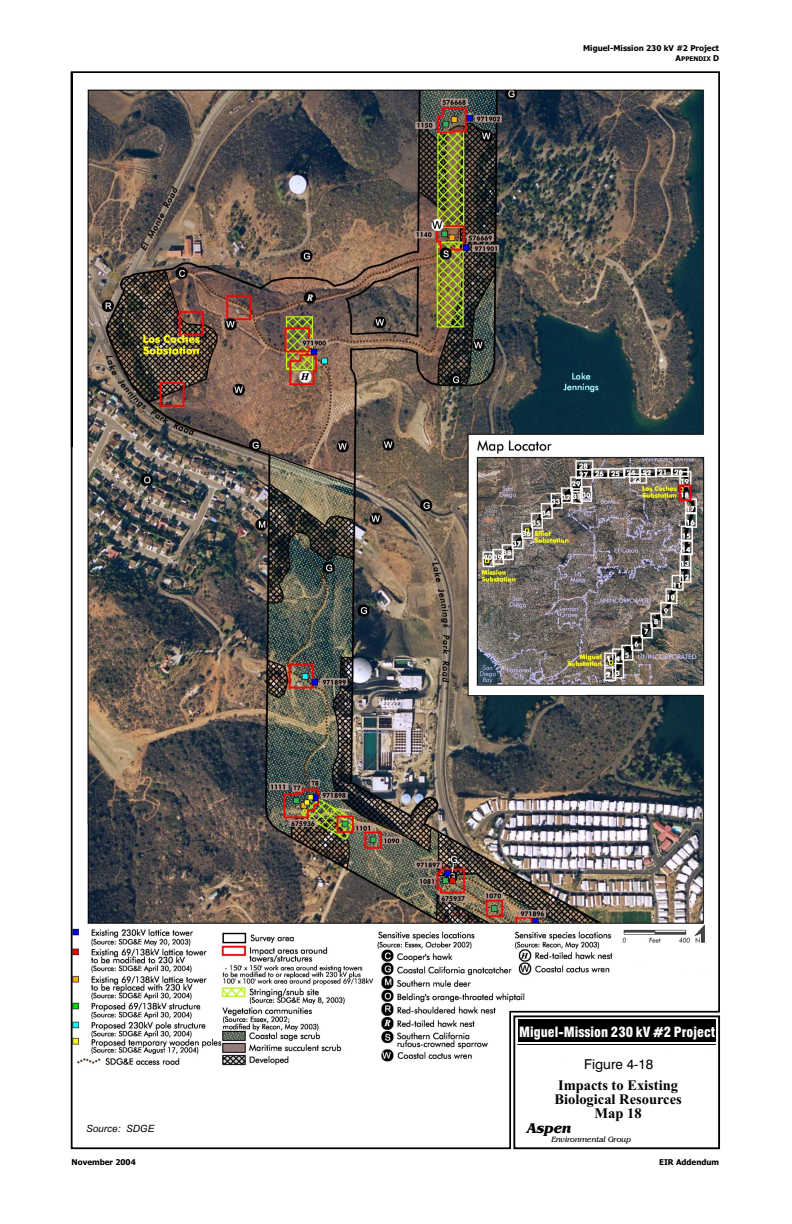
<style>
.page{position:relative;width:792px;height:1224px;background:#fff}
.page>*{position:absolute;margin:0;border:0;box-sizing:border-box;transform-origin:0 0}
.t1{font:700 14.5px/14px "Times New Roman";color:#000;text-align:center}
.t2{font:italic 700 14.4px "Benguiat Bk BT";color:#000}
.t3{font:13.8px "Swis 721 Blk Cn BT";color:#fff}
.t4{font:13.6px "Swis 721 BT";color:#000}
.t5{font:italic 10px "Arial";color:#000}
.t6{font:700 8px "Tahoma";color:#000}
.t7{font:italic 7.9px "Benguiat Bk BT";color:#000}
.t8{font:700 6.4px "Tahoma";color:#000}
.s1{font-size:8px}
</style>
<div class="page">
<img style="left:70px;top:71px;width:650px;height:1079px">
<svg style="left:512px;top:1015px;width:208px;height:135px"></svg>
<hr style="left:517px;top:1044px;width:199px;height:1px;background:#000">
<div style="left:518px;top:1020px;width:198px;height:22px;background:#000"></div>
<p class="t6" style="left:583px;top:45px;width:138px">Miguel-Mission 230 kV #2 Project</p>
<p class="t8" style="left:676px;top:56px;width:45px"><span class="s1">A</span>PPENDIX <span class="s1">D</span></p>
<p class="t5" style="left:86px;top:1125px;width:70px">Source: SDGE</p>
<p class="t6" style="left:72px;top:1159px;width:66px">November 2004</p>
<h3 class="t3" style="left:519px;top:1026px;width:198px">Miguel-Mission 230 kV #2 Project</h3>
<h3 class="t4" style="left:584px;top:1059px;width:71px">Figure 4-18</h3>
<h1 class="t1" style="left:554px;top:1079px;width:129px">Impacts to Existing<br>Biological Resources<br>Map 18</h1>
<h2 class="t2" style="left:527px;top:1122px;width:46px">Aspen</h2>
<p class="t7" style="left:551px;top:1136px;width:81px">Environmental Group</p>
<p class="t6" style="left:659px;top:1159px;width:62px">EIR Addendum</p>
</div>
